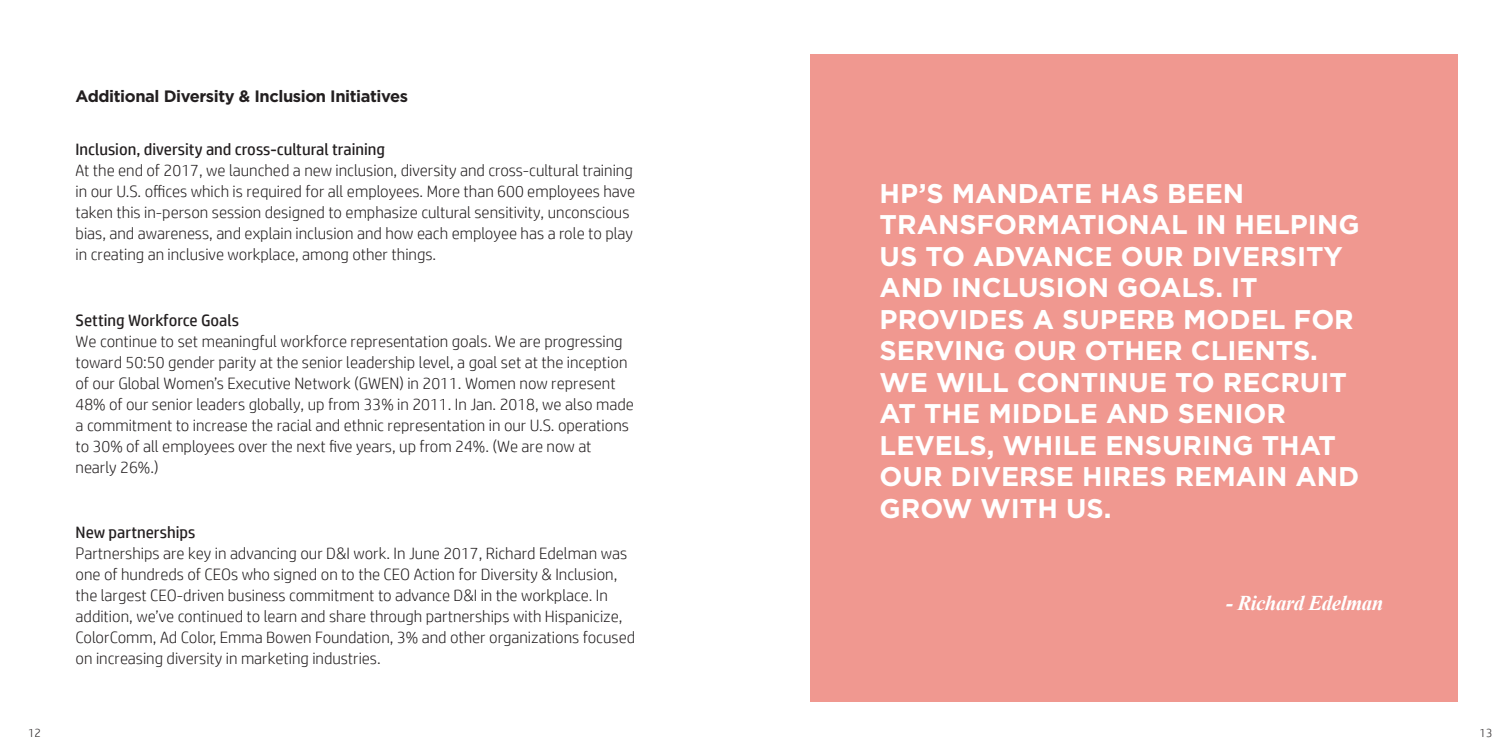
<style>
.page{position:relative;width:1512px;height:756px;background:#fff}
.page>*{position:absolute;margin:0;border:0;box-sizing:border-box;transform-origin:0 0}
.t1{font:700 27px/31.5px "Gotham";color:#fff}
.t2{font:italic 700 21px "Times New Roman";letter-spacing:-.025em;color:#fff}
.t3{font:300 16.5px/21px "HP Simplified";color:#231f20}
.t4{font:16.5px "HP Simplified";color:#231f20}
.t5{font:700 16.5px "Gotham";letter-spacing:-.025em;color:#231f20}
.t6{font:300 12px "HP Simplified";color:#231f20}
</style>
<div class="page">
<div style="left:810px;top:54px;width:648px;height:648px;background:#f09890"></div>
<p class="t5" style="left:76px;top:85px;width:334px">Additional Diversity &amp; Inclusion Initiatives</p>
<p class="t4" style="left:76px;top:140px;width:311px">Inclusion, diversity and cross-cultural training</p>
<p class="t3" style="left:76px;top:160px;width:561px">At the end of 2017, we launched a new inclusion, diversity and cross-cultural training in our U.S. offices which is required for all employees. More than 600 employees have taken this in-person session designed to emphasize cultural sensitivity, unconscious bias, and awareness, and explain inclusion and how each employee has a role to play in creating an inclusive workplace, among other things.</p>
<p class="t4" style="left:76px;top:311px;width:165px">Setting Workforce Goals</p>
<p class="t3" style="left:76px;top:330px;width:560px">We continue to set meaningful workforce representation goals. We are progressing toward 50:50 gender parity at the senior leadership level, a goal set at the inception of our Global Women’s Executive Network (GWEN) in 2011. Women now represent 48% of our senior leaders globally, up from 33% in 2011. In Jan. 2018, we also made a commitment to increase the racial and ethnic representation in our U.S. operations to 30% of all employees over the next five years, up from 24%. (We are now at nearly 26%.)</p>
<p class="t4" style="left:76px;top:522px;width:121px">New partnerships</p>
<p class="t3" style="left:76px;top:542px;width:561px">Partnerships are key in advancing our D&amp;I work. In June 2017, Richard Edelman was one of hundreds of CEOs who signed on to the CEO Action for Diversity &amp; Inclusion, the largest CEO-driven business commitment to advance D&amp;I in the workplace. In addition, we’ve continued to learn and share through partnerships with Hispanicize, ColorComm, Ad Color, Emma Bowen Foundation, 3% and other organizations focused on increasing diversity in marketing industries.</p>
<p class="t1" style="left:880px;top:177px;width:481px">HP’S MANDATE HAS BEEN<br>TRANSFORMATIONAL IN HELPING<br>US TO ADVANCE OUR DIVERSITY<br>AND INCLUSION GOALS. IT<br>PROVIDES A SUPERB MODEL FOR<br>SERVING OUR OTHER CLIENTS.<br>WE WILL CONTINUE TO RECRUIT<br>AT THE MIDDLE AND SENIOR<br>LEVELS, WHILE ENSURING THAT<br>OUR DIVERSE HIRES REMAIN AND<br>GROW WITH US.</p>
<p class="t2" style="left:1226px;top:588px;width:159px">- Richard Edelman</p>
<p class="t6" style="left:28px;top:726px;width:14px">12</p>
<p class="t6" style="left:1480px;top:726px;width:14px">13</p>
</div>
